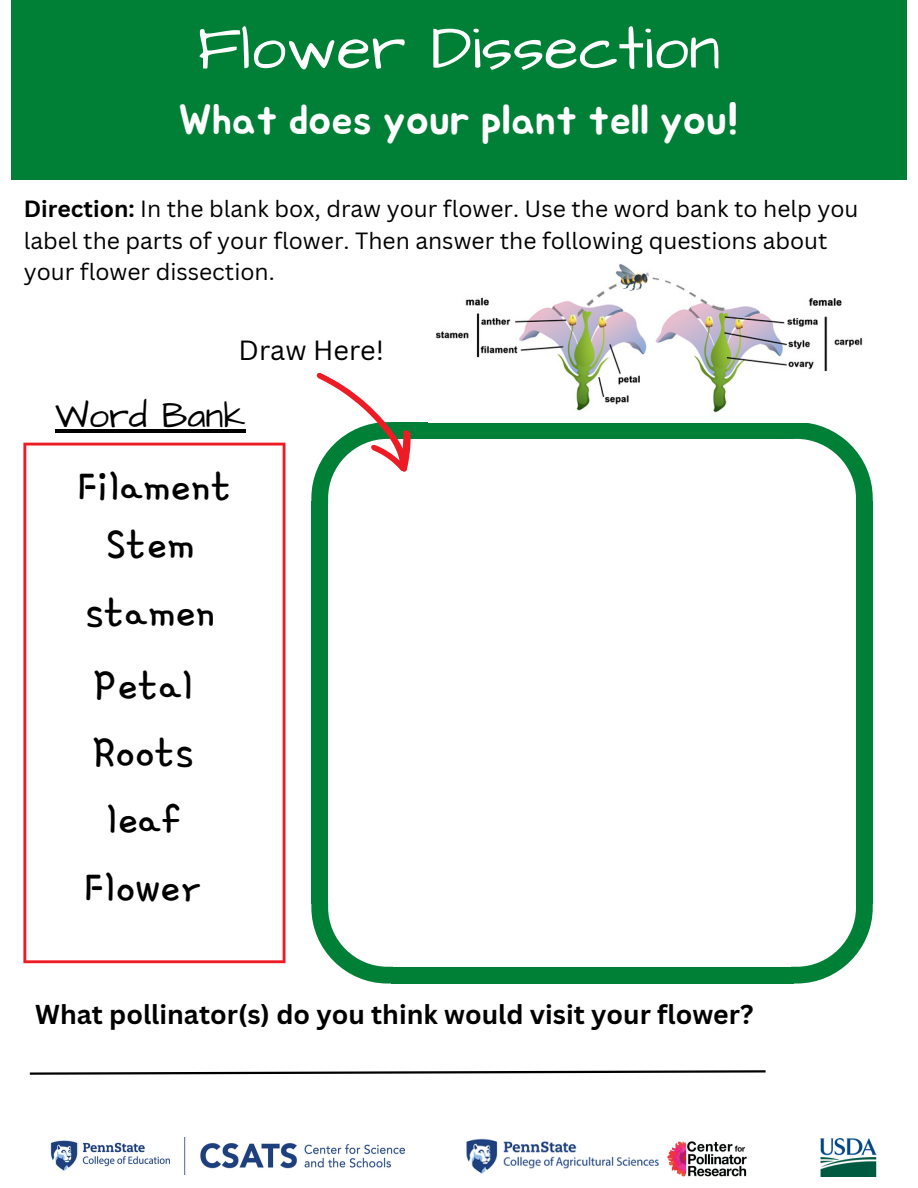
<style>
.page{position:relative;width:918px;height:1188px;background:#fff}
.page>*{position:absolute;margin:0;border:0;box-sizing:border-box;transform-origin:0 0}
.t1{font:63px "Architects Daughter";color:#fff}
.t2{font:49.05px "Gamja Flower";color:#000}
.t3{font:42px "Jua";color:#fff}
.t4{font:36px "Architects Daughter";color:#000}
.t5{font:27px "Canva Sans";color:#000}
.t6{font:700 26.55px "Canva Sans";color:#000}
.t7{font:22.8px/31.5px "Canva Sans";color:#000}
.s1{font-weight:700}
</style>
<div class="page">
<div style="left:11px;top:0;width:895px;height:180px;background:#008037"></div>
<svg style="left:793px;top:423px;width:80px;height:79px"></svg>
<div style="left:391px;top:422px;width:402px;height:17px;background:#008037"></div>
<div style="left:311px;top:502px;width:17px;height:402px;background:#008037"></div>
<div style="left:391px;top:967px;width:402px;height:17px;background:#008037"></div>
<svg style="left:311px;top:902px;width:82px;height:82px"></svg>
<div style="left:856px;top:502px;width:17px;height:402px;background:#008037"></div>
<svg style="left:791px;top:904px;width:82px;height:80px"></svg>
<svg style="left:23px;top:443px;width:263px;height:520px"></svg>
<svg style="left:311px;top:373px;width:118px;height:131px"></svg>
<img style="left:429px;top:264px;width:434px;height:159px">
<hr style="left:55px;top:429px;width:191px;height:3px;background:#000">
<svg style="left:29px;top:1070px;width:737px;height:5px"></svg>
<img style="left:50px;top:1138px;width:355px;height:37px">
<img style="left:466px;top:1138px;width:192px;height:36px">
<img style="left:667px;top:1141px;width:80px;height:36px">
<img style="left:821px;top:1138px;width:56px;height:39px">
<p class="t1" style="left:197px;top:6px;width:525px">Flower Dissection</p>
<p class="t3" style="left:179px;top:101px;width:562px">What does your plant tell you!</p>
<p class="t7" style="left:24px;top:192px;width:836px"><span class="s1">Direction:</span> In the blank box, draw your flower. Use the word bank to help you label the parts of your flower. Then answer the following questions about your flower dissection.</p>
<p class="t5" style="left:239px;top:331px;width:147px">Draw Here!</p>
<p class="t4" style="left:55px;top:391px;width:192px">Word Bank</p>
<p class="t2" style="left:78px;top:460px;width:156px">Filament</p>
<p class="t2" style="left:106px;top:519px;width:90px">Stem</p>
<p class="t2" style="left:85px;top:587px;width:132px">stamen</p>
<p class="t2" style="left:93px;top:659px;width:102px">Petal</p>
<p class="t2" style="left:93px;top:727px;width:103px">Roots</p>
<p class="t2" style="left:106px;top:794px;width:76px">leaf</p>
<p class="t2" style="left:84px;top:862px;width:120px">Flower</p>
<p class="t6" style="left:35px;top:995px;width:720px">What pollinator(s) do you think would visit your flower?</p>
</div>
